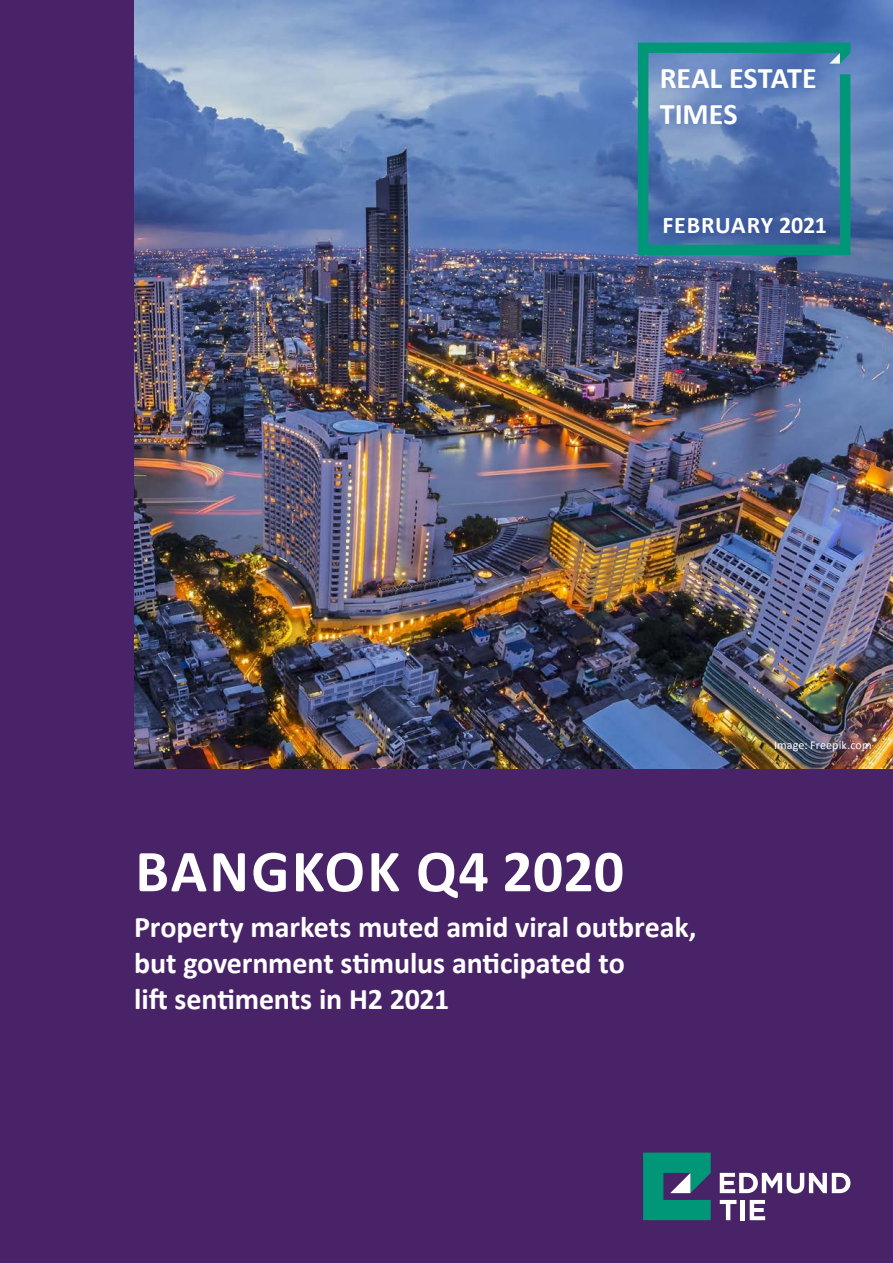
<style>
.page{position:relative;width:893px;height:1263px;background:#482367}
.page>*{position:absolute;margin:0;border:0;box-sizing:border-box;transform-origin:0 0}
.t1{font:700 60px "Calibri";letter-spacing:.025em;color:#fff}
.t2{font:700 30px/36px "Calibri";letter-spacing:-.005em;color:#fff}
.t3{font:700 24px "Calibri";letter-spacing:.025em;color:#fff}
.t4{font:12px "Calibri";letter-spacing:.01em;color:#fff}
</style>
<div class="page">
<svg style="left:643px;top:1152px;width:68px;height:68px"></svg>
<svg style="left:720px;top:1173px;width:130px;height:20px"></svg>
<svg style="left:720px;top:1200px;width:16px;height:20px"></svg>
<div style="left:740px;top:1200px;width:5px;height:20px;background:#fff"></div>
<svg style="left:750px;top:1200px;width:15px;height:20px"></svg>
<img style="left:134px;top:0;width:759px;height:768px">
<svg style="left:638px;top:43px;width:212px;height:212px;background:#487da8"></svg>
<p class="t2" style="left:660px;top:60px;width:158px">REAL ESTATE<br>TIMES</p>
<p class="t3" style="left:663px;top:209px;width:166px">FEBRUARY 2021</p>
<h1 class="t1" style="left:135px;top:833px;width:490px">BANGKOK Q4 2020</h1>
<p class="t2" style="left:134px;top:909px;width:564px">Property markets muted amid viral outbreak, but government stimulus anticipated to<br>lift sentiments in H2 2021</p>
<p class="t4" style="left:774px;top:737px;width:99px">Image: Freepik.com</p>
</div>
